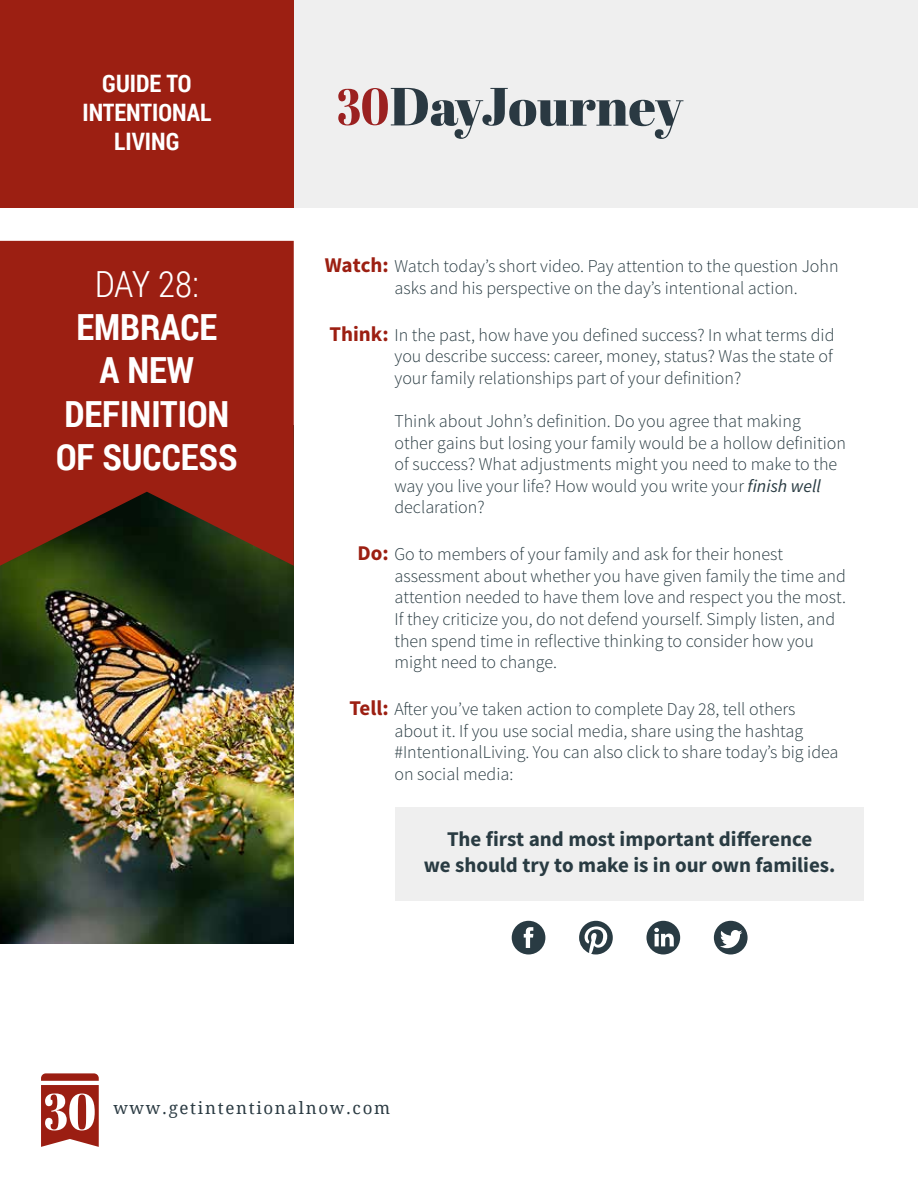
<style>
.page{position:relative;width:918px;height:1188px;background:#fff}
.page>*{position:absolute;margin:0;border:0;box-sizing:border-box;transform-origin:0 0}
.t1{font:700 36px/43.2px "Roboto Condensed";color:#fff;text-align:center}
.t2{font:300 36px "Roboto Condensed";color:#fff}
.t3{font:700 24px/28.8px "Roboto Condensed";color:#fff;text-align:center}
.t4{font:700 21px/25.2px "Source Sans Pro";color:#293b42;text-align:center}
.t5{font:300 18px/21.6px "Source Sans Pro";color:#293b42}
.t6{font:16.95px "Droid Serif";letter-spacing:.1em;color:#2a3a42}
.s1{font-weight:700;font-size:21px;color:#9c1f12}
.s2{font-weight:400;font-style:italic}
</style>
<div class="page">
<div style="left:395px;top:807px;width:469px;height:93px;background:#efefef"></div>
<img style="left:0;top:566px;width:294px;height:378px">
<div style="left:0;top:0;width:918px;height:208px;background:#efefef"></div>
<div style="left:0;top:0;width:294px;height:208px;background:#9c1f12"></div>
<svg style="left:0;top:241px;width:294px;height:325px;background:#8c2011"></svg>
<svg style="left:41px;top:1073px;width:58px;height:74px"></svg>
<svg style="left:338px;top:88px;width:345px;height:51px"></svg>
<svg style="left:512px;top:921px;width:33px;height:33px"></svg>
<svg style="left:579px;top:921px;width:34px;height:33px"></svg>
<svg style="left:646px;top:921px;width:34px;height:33px"></svg>
<div style="left:714px;top:921px;width:34px;height:33px;background:#293b43;border-radius:50%"></div>
<svg style="left:720px;top:930px;width:22px;height:18px"></svg>
<h2 class="t3" style="left:82px;top:69px;width:130px">GUIDE TO<br>INTENTIONAL<br>LIVING</h2>
<h1 class="t2" style="left:95px;top:259px;width:106px">DAY 28:</h1>
<h1 class="t1" style="left:56px;top:305px;width:183px">EMBRACE<br>A NEW<br>DEFINITION<br>OF SUCCESS</h1>
<p class="t5" style="left:394px;top:256px;width:446px;text-indent:-70px"><span class="s1">Watch:</span> Watch today’s short video. Pay attention to the question John asks and his perspective on the day’s intentional action.</p>
<p class="t5" style="left:394px;top:324px;width:442px;text-align:justify;text-indent:-65px"><span class="s1">Think:</span> In the past, how have you defined success? In what terms did you describe success: career, money, status? Was the state of your family relationships part of your definition?</p>
<p class="t5" style="left:394px;top:410px;width:453px">Think about John’s definition. Do you agree that making<br>other gains but losing your family would be a hollow definition of success? What adjustments might you need to make to the way you live your life? How would you write your <span class="s2">finish well </span>declaration?</p>
<p class="t5" style="left:394px;top:544px;width:453px;text-indent:-37px"><span class="s1">Do:</span> Go to members of your family and ask for their honest assessment about whether you have given family the time and attention needed to have them love and respect you the most.<br>If they criticize you, do not defend yourself. Simply listen, and then spend time in reflective thinking to consider how you might need to change.</p>
<p class="t5" style="left:394px;top:698px;width:446px;text-indent:-45px"><span class="s1">Tell:</span> After you’ve taken action to complete Day 28, tell others about it. If you use social media, share using the hashtag #IntentionalLiving. You can also click to share today’s big idea on social media:</p>
<p class="t4" style="left:424px;top:828px;width:413px">The first and most important difference<br>we should try to make is in our own families.</p>
<p class="t6" style="left:113px;top:1096px;width:278px">www.getintentionalnow.com</p>
</div>
